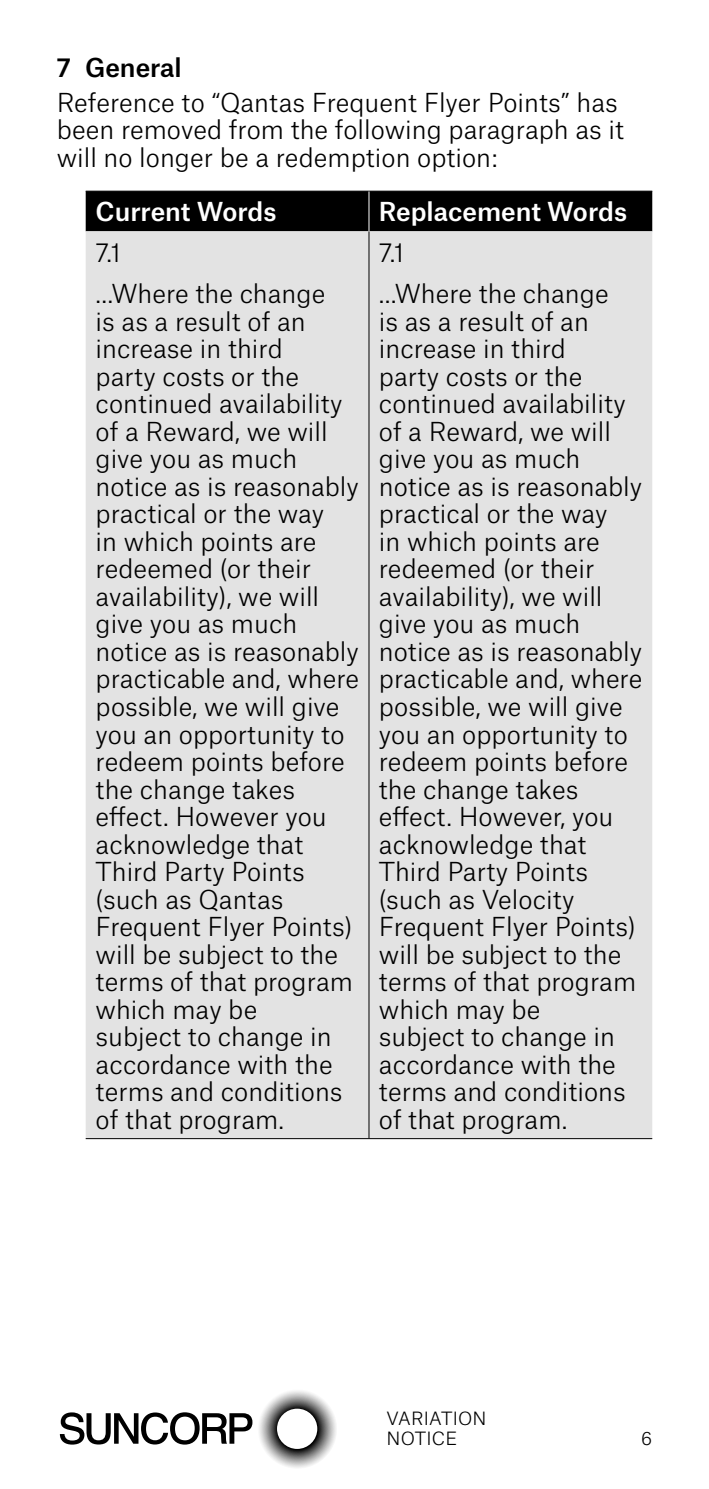
<style>
.page{position:relative;width:709px;height:1489px;background:#fff}
.page>*{position:absolute;margin:0;border:0;box-sizing:border-box;transform-origin:0 0}
.t1{font:300 25px/27.5px "Atlas Grotesk";color:#000}
.t2{font:500 25px "Atlas Grotesk";letter-spacing:-.005em;color:#fff}
.t3{font:500 25px "Atlas Grotesk";color:#000}
.t4{font:300 17.5px/20px "Atlas Grotesk";letter-spacing:.01em;color:#000}
</style>
<div class="page">
<svg style="left:60px;top:1391px;width:276px;height:77px"></svg>
<div style="left:86px;top:192px;width:566px;height:39px;background:#000"></div>
<div style="left:86px;top:231px;width:566px;height:907px;background:#e3e3e3"></div>
<hr style="left:86px;top:191px;width:283px;height:1px;background:#000">
<hr style="left:369px;top:191px;width:283px;height:1px;background:#000">
<hr style="left:368px;top:231px;width:1px;height:907px;background:#000">
<hr style="left:86px;top:1138px;width:283px;height:1px;background:#000">
<hr style="left:369px;top:1138px;width:283px;height:1px;background:#000">
<hr style="left:368px;top:191px;width:1px;height:40px;background:#fff">
<p class="t3" style="left:57px;top:47px;width:127px">7 General</p>
<p class="t1" style="left:57px;top:86px;width:569px">Reference to “Qantas Frequent Flyer Points” has been removed from the following paragraph as it will no longer be a redemption option:</p>
<p class="t2" style="left:96px;top:191px;width:182px">Current Words</p>
<p class="t2" style="left:379px;top:191px;width:250px">Replacement Words</p>
<p class="t1" style="left:96px;top:229px;width:231px;line-height:41.8px">7.1<br>…Where the change</p>
<p class="t1" style="left:96px;top:305px;width:265px">is as a result of an increase in third<br>party costs or the continued availability of a Reward, we will give you as much notice as is reasonably practical or the way<br>in which points are redeemed (or their availability), we will give you as much notice as is reasonably practicable and, where possible, we will give you an opportunity to redeem points before the change takes effect. However you acknowledge that<br>Third Party Points (such as Qantas<br>Frequent Flyer Points) will be subject to the terms of that program which may be<br>subject to change in accordance with the terms and conditions of that program.</p>
<p class="t1" style="left:379px;top:229px;width:231px;line-height:41.8px">7.1<br>…Where the change</p>
<p class="t1" style="left:379px;top:305px;width:265px">is as a result of an increase in third<br>party costs or the continued availability of a Reward, we will give you as much notice as is reasonably practical or the way<br>in which points are redeemed (or their availability), we will give you as much notice as is reasonably practicable and, where possible, we will give you an opportunity to redeem points before the change takes effect. However, you acknowledge that<br>Third Party Points (such as Velocity<br>Frequent Flyer Points) will be subject to the terms of that program which may be<br>subject to change in accordance with the terms and conditions of that program.</p>
<p class="t4" style="left:386px;top:1406px;width:102px">VARIATION<br>NOTICE</p>
<p class="t4" style="left:641px;top:1426px;width:12px">6</p>
</div>
